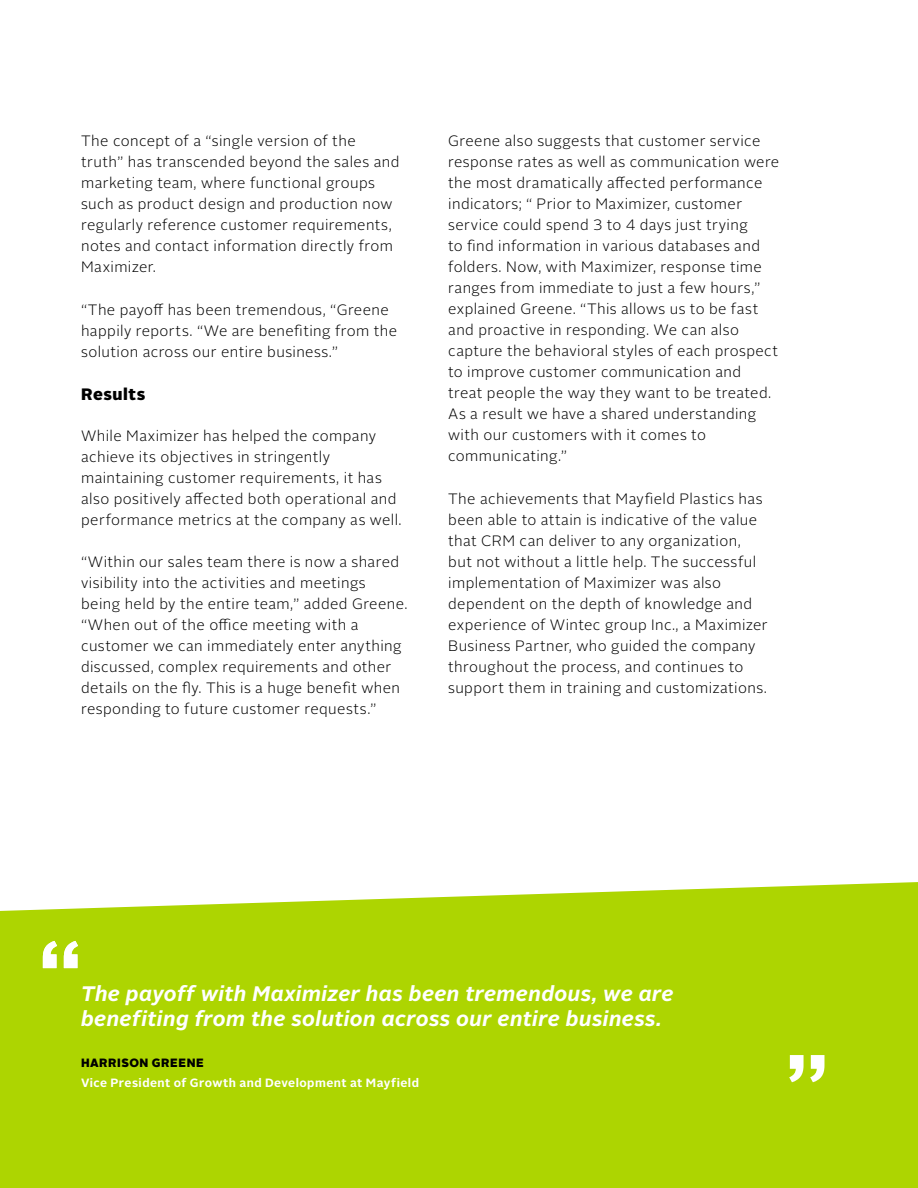
<style>
.page{position:relative;width:918px;height:1188px;background:#fff}
.page>*{position:absolute;margin:0;border:0;box-sizing:border-box;transform-origin:0 0}
.t1{font:700 90px "Alright Sans";color:#fff}
.t2{font:italic 700 21px/25.2px "Alright Sans";letter-spacing:.02em;color:#fff}
.t3{font:900 16.5px "Alright Sans";letter-spacing:.03em;color:#000}
.t4{font:300 15px/21px "Alright Sans";letter-spacing:.025em;color:#000}
.t5{font:700 12px "Alright Sans";letter-spacing:.04em;color:#fff}
.t6{font:900 12px "Alright Sans";letter-spacing:.045em;color:#000}
</style>
<div class="page">
<div style="left:0;top:882px;width:918px;height:306px;background:#add501"></div>
<p class="t4" style="left:81px;top:131px;width:320px">The concept of a “single version of the truth” has transcended beyond the sales and marketing team, where functional groups such as product design and production now regularly reference customer requirements, notes and contact information directly from Maximizer.</p>
<p class="t4" style="left:81px;top:300px;width:318px">“The payoff has been tremendous, “Greene happily reports. “We are benefiting from the solution across our entire business.”</p>
<p class="t3" style="left:81px;top:382px;width:66px">Results</p>
<p class="t4" style="left:81px;top:425px;width:322px">While Maximizer has helped the company achieve its objectives in stringently maintaining customer requirements, it has also positively affected both operational and performance metrics at the company as well.</p>
<p class="t4" style="left:81px;top:552px;width:328px">“Within our sales team there is now a shared visibility into the activities and meetings being held by the entire team,” added Greene. “When out of the office meeting with a customer we can immediately enter anything discussed, complex requirements and other details on the fly. This is a huge benefit when responding to future customer requests.”</p>
<p class="t4" style="left:448px;top:131px;width:333px">Greene also suggests that customer service response rates as well as communication were the most dramatically affected performance indicators; “ Prior to Maximizer, customer service could spend 3 to 4 days just trying<br>to find information in various databases and folders. Now, with Maximizer, response time ranges from immediate to just a few hours,” explained Greene. “This allows us to be fast and proactive in responding. We can also capture the behavioral styles of each prospect to improve customer communication and<br>treat people the way they want to be treated.<br>As a result we have a shared understanding with our customers with it comes to communicating.”</p>
<p class="t4" style="left:448px;top:489px;width:321px">The achievements that Mayfield Plastics has been able to attain is indicative of the value that CRM can deliver to any organization, but not without a little help. The successful implementation of Maximizer was also dependent on the depth of knowledge and experience of Wintec group Inc., a Maximizer Business Partner, who guided the company throughout the process, and continues to support them in training and customizations.</p>
<h1 class="t1" style="left:39px;top:910px;width:45px">“</h1>
<h2 class="t2" style="left:81px;top:981px;width:594px">The payoff with Maximizer has been tremendous, we are benefiting from the solution across our entire business.</h2>
<p class="t6" style="left:81px;top:1054px;width:124px">HARRISON GREENE</p>
<p class="t5" style="left:81px;top:1074px;width:340px">Vice President of Growth and Development at Mayfield</p>
<h1 class="t1" style="left:829px;top:1113px;width:45px;rotate:-180deg">“</h1>
</div>
